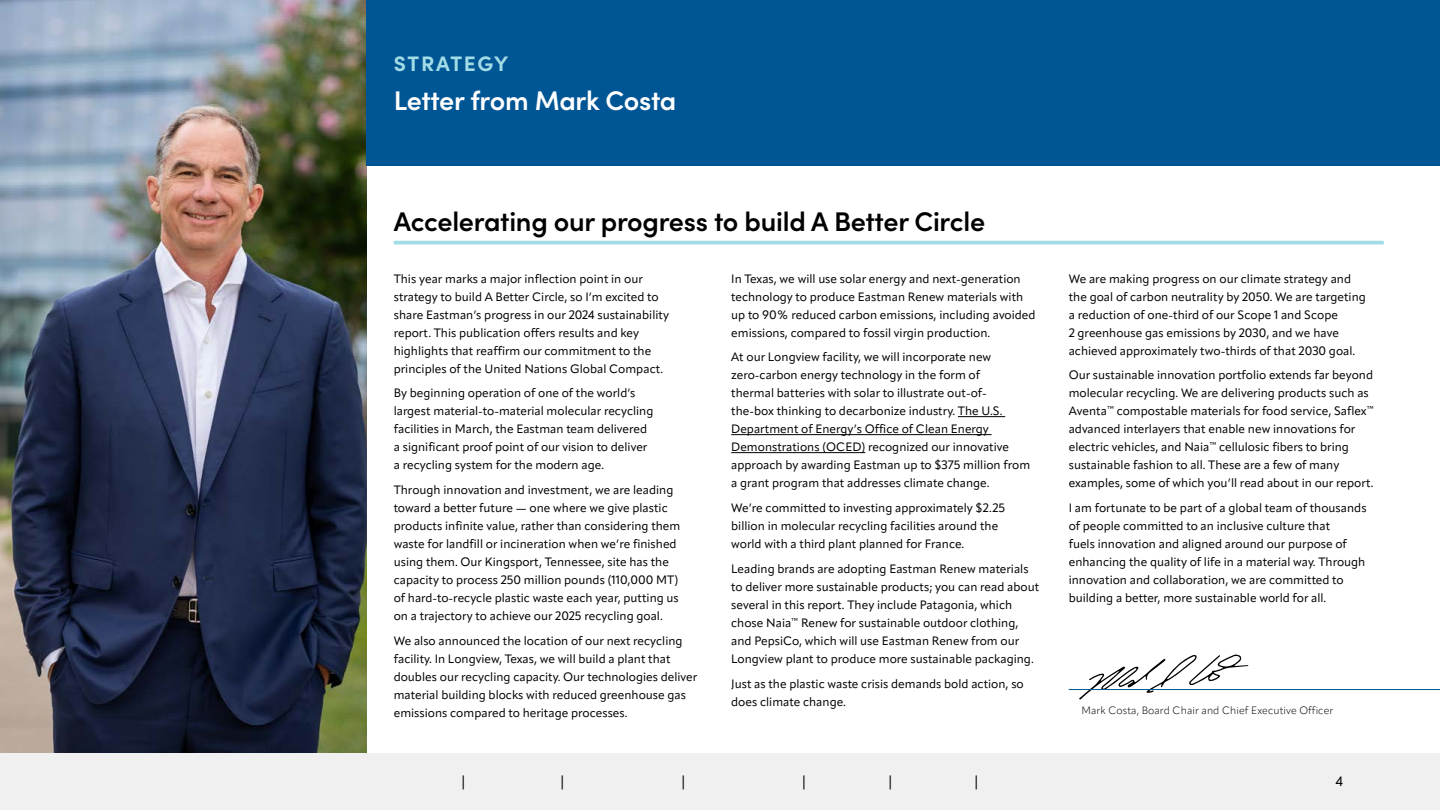
<style>
.page{position:relative;width:1440px;height:810px;background:#fff}
.page>*{position:absolute;margin:0;border:0;box-sizing:border-box;transform-origin:0 0}
.t1{font:600 27px "Sofia Pro";letter-spacing:-.01em;color:#000}
.t2{font:600 27px "Sofia Pro";letter-spacing:-.01em;color:#fff}
.t3{font:700 21px "Sofia Pro";letter-spacing:.07em;color:#a2dce6}
.t4{font:13.5px "Apparat";color:#000}
.t5{font:12px/18px "Apparat";color:#000}
.t6{font:300 10.5px "Apparat";letter-spacing:.01em;color:#000}
</style>
<div class="page">
<svg style="left:1079px;top:655px;width:169px;height:45px"></svg>
<hr style="left:1069px;top:689px;width:371px;height:1px;background:#005695">
<img style="left:0;top:0;width:366px;height:754px">
<hr style="left:394px;top:241px;width:990px;height:3px;background:#a2dce6">
<hr style="left:958px;top:416px;width:47px;height:1px;background:#000">
<hr style="left:731px;top:434px;width:261px;height:1px;background:#000">
<hr style="left:731px;top:452px;width:134px;height:1px;background:#000">
<div style="left:366px;top:0;width:1074px;height:165px;background:#005695"></div>
<div style="left:0;top:754px;width:1440px;height:56px;background:#f0f0f0"></div>
<h2 class="t3" style="left:394px;top:47px;width:116px">STRATEGY</h2>
<h1 class="t2" style="left:394px;top:80px;width:284px">Letter from Mark Costa</h1>
<h1 class="t1" style="left:394px;top:201px;width:593px">Accelerating our progress to build A Better Circle</h1>
<p class="t5" style="left:394px;top:270px;width:277px">This year marks a major inflection point in our strategy to build A Better Circle, so I’m excited to share Eastman’s progress in our 2024 sustainability report. This publication offers results and key highlights that reaffirm our commitment to the principles of the United Nations Global Compact.</p>
<p class="t5" style="left:394px;top:384px;width:261px">By beginning operation of one of the world’s largest material-to-material molecular recycling facilities in March, the Eastman team delivered a significant proof point of our vision to deliver a recycling system for the modern age.</p>
<p class="t5" style="left:394px;top:481px;width:288px">Through innovation and investment, we are leading toward a better future — one where we give plastic products infinite value, rather than considering them waste for landfill or incineration when we’re finished using them. Our Kingsport, Tennessee, site has the capacity to process 250 million pounds (110,000 MT) of hard-to-recycle plastic waste each year, putting us on a trajectory to achieve our 2025 recycling goal.</p>
<p class="t5" style="left:394px;top:632px;width:305px">We also announced the location of our next recycling facility. In Longview, Texas, we will build a plant that doubles our recycling capacity. Our technologies deliver material building blocks with reduced greenhouse gas emissions compared to heritage processes.</p>
<p class="t5" style="left:731px;top:270px;width:306px">In Texas, we will use solar energy and next-generation technology to produce Eastman Renew materials with up to 90% reduced carbon emissions, including avoided emissions, compared to fossil virgin production.</p>
<p class="t5" style="left:731px;top:348px;width:301px">At our Longview facility, we will incorporate new zero-carbon energy technology in the form of<br>thermal batteries with solar to illustrate out-of&shy;the-box thinking to decarbonize industry. The U.S.<br>Department of Energy’s Office of Clean Energy Demonstrations (OCED) recognized our innovative approach by awarding Eastman up to $375 million from a grant program that addresses climate change.</p>
<p class="t5" style="left:731px;top:499px;width:275px">We’re committed to investing approximately $2.25 billion in molecular recycling facilities around the world with a third plant planned for France.</p>
<p class="t5" style="left:731px;top:560px;width:310px">Leading brands are adopting Eastman Renew materials to deliver more sustainable products; you can read about several in this report. They include Patagonia, which chose Naia<sup>™</sup> Renew for sustainable outdoor clothing, and PepsiCo, which will use Eastman Renew from our Longview plant to produce more sustainable packaging.</p>
<p class="t5" style="left:731px;top:675px;width:294px">Just as the plastic waste crisis demands bold action, so does climate change.</p>
<p class="t5" style="left:1069px;top:270px;width:299px">We are making progress on our climate strategy and the goal of carbon neutrality by 2050. We are targeting a reduction of one-third of our Scope 1 and Scope<br>2 greenhouse gas emissions by 2030, and we have achieved approximately two-thirds of that 2030 goal.</p>
<p class="t5" style="left:1069px;top:366px;width:306px">Our sustainable innovation portfolio extends far beyond molecular recycling. We are delivering products such as Aventa<sup>™</sup> compostable materials for food service, Saflex<sup>™ </sup>advanced interlayers that enable new innovations for electric vehicles, and Naia<sup>™</sup> cellulosic fibers to bring sustainable fashion to all. These are a few of many examples, some of which you’ll read about in our report.</p>
<p class="t5" style="left:1069px;top:499px;width:299px">I am fortunate to be part of a global team of thousands of people committed to an inclusive culture that<br>fuels innovation and aligned around our purpose of enhancing the quality of life in a material way. Through innovation and collaboration, we are committed to building a better, more sustainable world for all.</p>
<p class="t6" style="left:1082px;top:704px;width:253px">Mark Costa, Board Chair and Chief Executive Officer</p>
<p class="t4" style="left:460px;top:774px;width:9px">|</p>
<p class="t4" style="left:559px;top:774px;width:9px">|</p>
<p class="t4" style="left:679px;top:774px;width:9px">|</p>
<p class="t4" style="left:800px;top:774px;width:9px">|</p>
<p class="t4" style="left:886px;top:773px;width:9px">|</p>
<p class="t4" style="left:973px;top:773px;width:9px">|</p>
<p class="t4" style="left:1336px;top:774px;width:9px">4</p>
</div>
